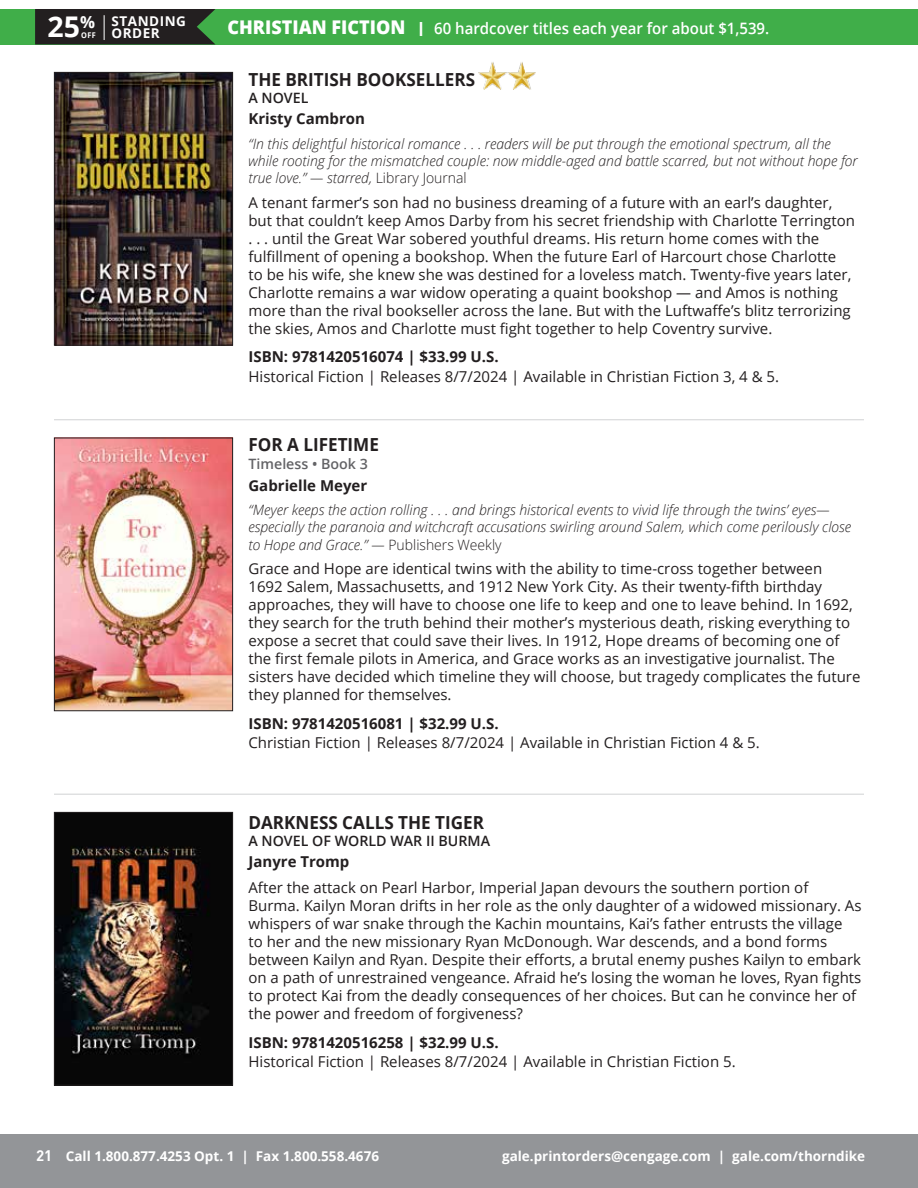
<style>
.page{position:relative;width:918px;height:1188px;background:#fff}
.page>*{position:absolute;margin:0;border:0;box-sizing:border-box;transform-origin:0 0}
.t1{font:700 28.5px "Open Sans";color:#fff}
.t2{font:700 18px "Open Sans";color:#231f20;scale:.95 1}
.t3{font:600 15.75px "Open Sans";color:#fff;scale:.95 1}
.t4{font:15px/18px "Open Sans";color:#231f20}
.t5{font:700 15px "Open Sans";color:#231f20}
.t6{font:italic 300 14.25px/17.2px "Open Sans";color:#231f20}
.t7{font:600 14.25px "Open Sans";color:#231f20}
.t8{font:600 14.25px "Open Sans";color:#636366}
.t9{font:700 13.5px "Open Sans";color:#fff}
.t10{font:700 13.5px/12px "Open Sans";letter-spacing:.04em;color:#fff}
.s1{font-weight:800;font-size:18.9px}
.s2{font-size:19.5px}
.s3{font-size:7.8px}
.s4{font-style:normal}
.s5{font-family:"DIN Offc";font-size:15px}
</style>
<div class="page">
<div style="left:0;top:1134px;width:918px;height:54px;background:#939598"></div>
<div style="left:0;top:9px;width:918px;height:35px;background:#40ae49"></div>
<div style="left:35px;top:9px;width:180px;height:35px;background:#231f20"></div>
<hr style="left:54px;top:419px;width:810px;height:1px;background:#d1d2d4">
<hr style="left:54px;top:794px;width:810px;height:1px;background:#d1d2d4">
<img style="left:56px;top:440px;width:175px;height:269px">
<div style="left:54px;top:438px;width:179px;height:273px;border:1px solid #231f20"></div>
<img style="left:56px;top:814px;width:175px;height:270px">
<div style="left:54px;top:812px;width:179px;height:274px;border:1px solid #231f20"></div>
<img style="left:56px;top:74px;width:175px;height:270px">
<div style="left:54px;top:72px;width:179px;height:274px;border:1px solid #231f20"></div>
<img style="left:478px;top:62px;width:58px;height:28px">
<h1 class="t1" style="left:47px;top:7px;width:49px">25<sup>%</sup></h1>
<p class="t3" style="left:228px;top:18px;width:572px"><span class="s1">CHRISTIAN FICTION</span> <span class="s2">I</span> 60 hardcover titles each year for about $1,539.</p>
<p class="t10" style="left:81px;top:14px;width:106px;text-indent:30px">STANDING<br><span class="s3">OFF</span> ORDER</p>
<p class="t2" style="left:248px;top:67px;width:240px">THE BRITISH BOOKSELLERS</p>
<p class="t7" style="left:248px;top:88px;width:62px">A NOVEL</p>
<p class="t5" style="left:248px;top:108px;width:118px">Kristy Cambron</p>
<p class="t6" style="left:248px;top:134px;width:611px">“In this delightful historical romance . . . readers will be put through the emotional spectrum, all the while rooting for the mismatched couple: now middle-aged and battle scarred, but not without hope for true love.” — starred, <span class="s4">Library Journal</span></p>
<p class="t4" style="left:248px;top:193px;width:608px">A tenant farmer’s son had no business dreaming of a future with an earl’s daughter, but that couldn’t keep Amos Darby from his secret friendship with Charlotte Terrington . . . until the Great War sobered youthful dreams. His return home comes with the fulfillment of opening a bookshop. When the future Earl of Harcourt chose Charlotte<br>to be his wife, she knew she was destined for a loveless match. Twenty-five years later, Charlotte remains a war widow operating a quaint bookshop — and Amos is nothing more than the rival bookseller across the lane. But with the Luftwaffe’s blitz terrorizing the skies, Amos and Charlotte must fight together to help Coventry survive.</p>
<p class="t5" style="left:248px;top:346px;width:252px">ISBN: 9781420516074 | $33.99 U.S.</p>
<p class="t4" style="left:248px;top:367px;width:532px">Historical Fiction | Releases 8/7/2024 | Available in Christian Fiction 3, 4 &amp; 5.</p>
<p class="t2" style="left:248px;top:432px;width:139px">FOR A LIFETIME</p>
<p class="t8" style="left:248px;top:454px;width:121px">Timeless • Book 3</p>
<p class="t5" style="left:248px;top:475px;width:120px">Gabrielle Meyer</p>
<p class="t6" style="left:248px;top:501px;width:604px">“Meyer keeps the action rolling . . . and brings historical events to vivid life through the twins’ eyes— especially the paranoia and witchcraft accusations swirling around Salem, which come perilously close to Hope and Grace.” — <span class="s4">Publishers Weekly</span></p>
<p class="t4" style="left:248px;top:559px;width:614px">Grace and Hope are identical twins with the ability to time-cross together between<br>1692 Salem, Massachusetts, and 1912 New York City. As their twenty-fifth birthday approaches, they will have to choose one life to keep and one to leave behind. In 1692, they search for the truth behind their mother’s mysterious death, risking everything to expose a secret that could save their lives. In 1912, Hope dreams of becoming one of the first female pilots in America, and Grace works as an investigative journalist. The sisters have decided which timeline they will choose, but tragedy complicates the future they planned for themselves.</p>
<p class="t5" style="left:248px;top:713px;width:252px">ISBN: 9781420516081 | $32.99 U.S.</p>
<p class="t4" style="left:248px;top:733px;width:513px">Christian Fiction | Releases 8/7/2024 | Available in Christian Fiction 4 &amp; 5.</p>
<p class="t2" style="left:248px;top:809px;width:249px">DARKNESS CALLS THE TIGER</p>
<p class="t7" style="left:248px;top:831px;width:243px">A NOVEL OF WORLD WAR II BURMA</p>
<p class="t5" style="left:248px;top:851px;width:102px">Janyre Tromp</p>
<p class="t4" style="left:248px;top:879px;width:615px">After the attack on Pearl Harbor, Imperial Japan devours the southern portion of Burma. Kailyn Moran drifts in her role as the only daughter of a widowed missionary. As whispers of war snake through the Kachin mountains, Kai’s father entrusts the village<br>to her and the new missionary Ryan McDonough. War descends, and a bond forms between Kailyn and Ryan. Despite their efforts, a brutal enemy pushes Kailyn to embark on a path of unrestrained vengeance. Afraid he’s losing the woman he loves, Ryan fights to protect Kai from the deadly consequences of her choices. But can he convince her of the power and freedom of forgiveness?</p>
<p class="t5" style="left:248px;top:1032px;width:252px">ISBN: 9781420516258 | $32.99 U.S.</p>
<p class="t4" style="left:248px;top:1053px;width:489px">Historical Fiction | Releases 8/7/2024 | Available in Christian Fiction 5.</p>
<p class="t9" style="left:36px;top:1146px;width:344px"><span class="s5">21</span> Call 1.800.877.4253 Opt. 1 | Fax 1.800.558.4676</p>
<p class="t9" style="left:502px;top:1146px;width:365px">gale.printorders@cengage.com | gale.com/thorndike</p>
</div>
